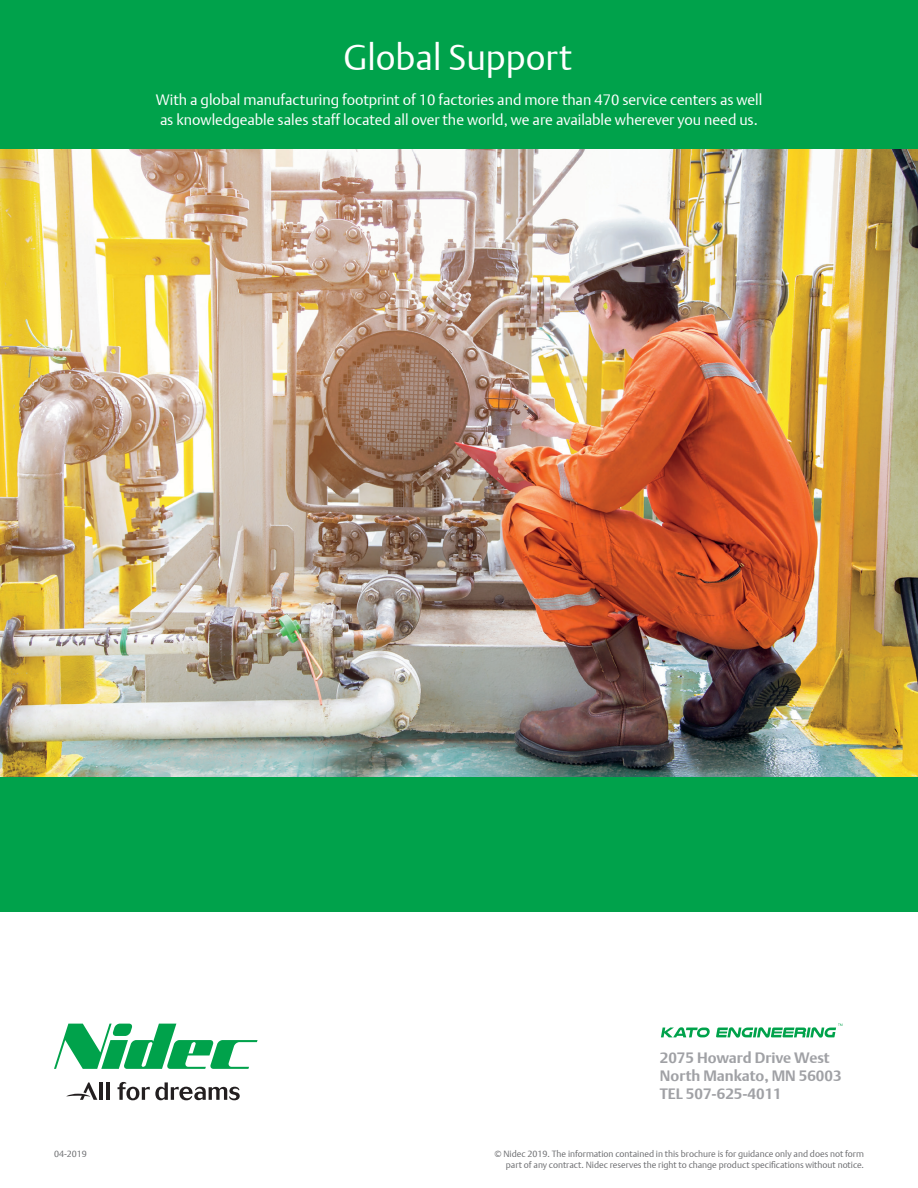
<style>
.page{position:relative;width:918px;height:1188px;background:#fff}
.page>*{position:absolute;margin:0;border:0;box-sizing:border-box;transform-origin:0 0}
.t1{font:36px "DTL Argo T Light";color:#fff}
.t2{font:15px/19.5px "DTL Argo T Light";color:#fff}
.t3{font:700 15px/18px "DTL Argo T";color:#a0a1a5}
.t4{font:9px/10.8px "DTL Argo T Light";color:#6c6d70;text-align:right}
</style>
<div class="page">
<svg style="left:661px;top:1027px;width:49px;height:10px"></svg>
<svg style="left:716px;top:1024px;width:126px;height:14px"></svg>
<svg style="left:54px;top:1024px;width:204px;height:45px"></svg>
<svg style="left:118px;top:1082px;width:122px;height:18px"></svg>
<hr style="left:99px;top:1082px;width:4px;height:18px;background:#231f20">
<hr style="left:106px;top:1082px;width:3px;height:18px;background:#231f20">
<svg style="left:66px;top:1082px;width:31px;height:18px"></svg>
<img style="left:0;top:148px;width:918px;height:630px">
<div style="left:0;top:778px;width:918px;height:134px;background:#00a24b"></div>
<div style="left:0;top:0;width:918px;height:148px;background:#00a24b"></div>
<h1 class="t1" style="left:344px;top:36px;width:230px">Global Support</h1>
<h2 class="t2" style="left:156px;top:90px;width:608px">With a global manufacturing footprint of 10 factories and more than 470 service centers as well as knowledgeable sales staff located all over the world, we are available wherever you need us.</h2>
<p class="t4" style="left:54px;top:1148px;width:34px">04-2019</p>
<h2 class="t3" style="left:660px;top:1048px;width:183px">2075 Howard Drive West<br>North Mankato, MN 56003<br>TEL 507-625-4011</h2>
<p class="t4" style="left:494px;top:1148px;width:371px">© Nidec 2019. The information contained in this brochure is for guidance only and does not form part of any contract. Nidec reserves the right to change product specifications without notice.</p>
</div>
